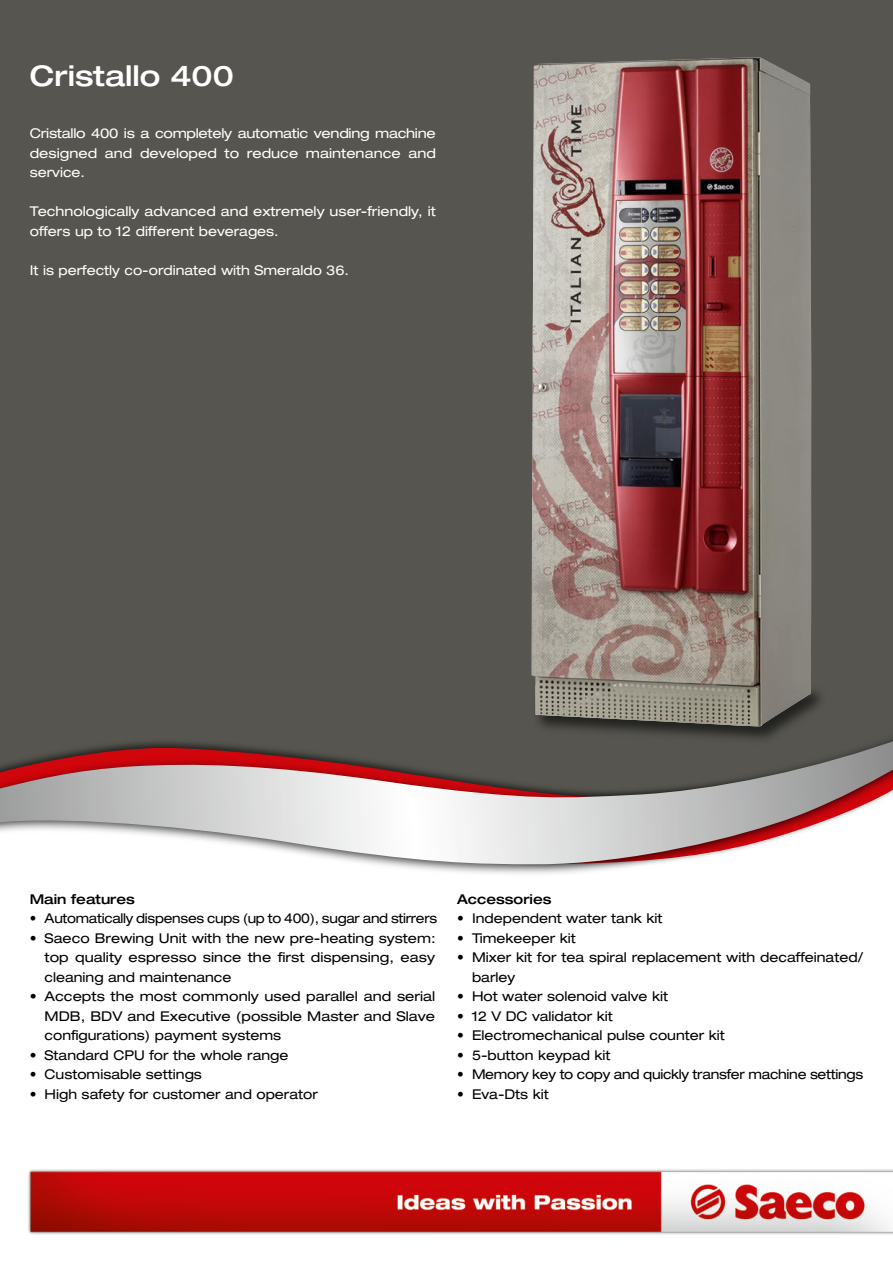
<style>
.page{position:relative;width:893px;height:1263px;background:#fff}
.page>*{position:absolute;margin:0;border:0;box-sizing:border-box;transform-origin:0 0}
.t1{font:500 expanded 28.5px "Helvetica Neue";color:#fff}
.t2{font:expanded 13.5px/19.5px "Helvetica Neue";color:#000;text-align:justify}
.t3{font:expanded 13.5px/19.5px "Helvetica Neue";color:#fff;text-align:justify}
.t4{font:expanded 13.5px "Helvetica Neue";letter-spacing:-.02em;color:#000}
.t5{font:500 expanded 13.5px "Helvetica Neue";color:#000}
</style>
<div class="page">
<div style="left:0;top:0;width:893px;height:729px;background:#56554f"></div>
<div style="left:0;top:729px;width:893px;height:149px;background:#000;opacity:.75"></div>
<svg style="left:0;top:737px;width:893px;height:127px"></svg>
<div style="left:530px;top:684px;width:298px;height:62px;background:#000;opacity:.6"></div>
<img style="left:531px;top:57px;width:280px;height:669px">
<img style="left:28px;top:1169px;width:865px;height:66px">
<h1 class="t1" style="left:30px;top:58px;width:206px">Cristallo 400</h1>
<p class="t3" style="left:30px;top:123px;width:408px">Cristallo 400 is a completely automatic vending machine designed and developed to reduce maintenance and service.</p>
<p class="t3" style="left:30px;top:201px;width:408px">Technologically advanced and extremely user-friendly, it offers up to 12 different beverages.</p>
<p class="t3" style="left:30px;top:260px;width:321px">It is perfectly co-ordinated with Smeraldo 36.</p>
<p class="t5" style="left:30px;top:890px;width:107px">Main features</p>
<p class="t4" style="left:30px;top:910px;width:409px">• Automatically dispenses cups (up to 400), sugar and stirrers</p>
<p class="t2" style="left:45px;top:928px;width:392px;text-indent:-15px">• Saeco Brewing Unit with the new pre-heating system: top quality espresso since the first dispensing, easy cleaning and maintenance</p>
<p class="t2" style="left:45px;top:986px;width:392px;text-indent:-15px">• Accepts the most commonly used parallel and serial MDB, BDV and Executive (possible Master and Slave configurations) payment systems</p>
<p class="t2" style="left:30px;top:1045px;width:260px">• Standard CPU for the whole range</p>
<p class="t2" style="left:30px;top:1064px;width:174px">• Customisable settings</p>
<p class="t2" style="left:30px;top:1084px;width:290px">• High safety for customer and operator</p>
<p class="t5" style="left:457px;top:890px;width:96px">Accessories</p>
<p class="t2" style="left:457px;top:908px;width:207px">• Independent water tank kit</p>
<p class="t2" style="left:457px;top:928px;width:120px">• Timekeeper kit</p>
<p class="t2" style="left:472px;top:947px;width:393px;text-indent:-15px">• Mixer kit for tea spiral replacement with decaffeinated/ barley</p>
<p class="t2" style="left:457px;top:986px;width:212px">• Hot water solenoid valve kit</p>
<p class="t2" style="left:457px;top:1006px;width:157px">• 12 V DC validator kit</p>
<p class="t2" style="left:457px;top:1025px;width:269px">• Electromechanical pulse counter kit</p>
<p class="t2" style="left:457px;top:1045px;width:155px">• 5-button keypad kit</p>
<p class="t4" style="left:457px;top:1066px;width:408px">• Memory key to copy and quickly transfer machine settings</p>
<p class="t2" style="left:457px;top:1084px;width:93px">• Eva-Dts kit</p>
</div>
